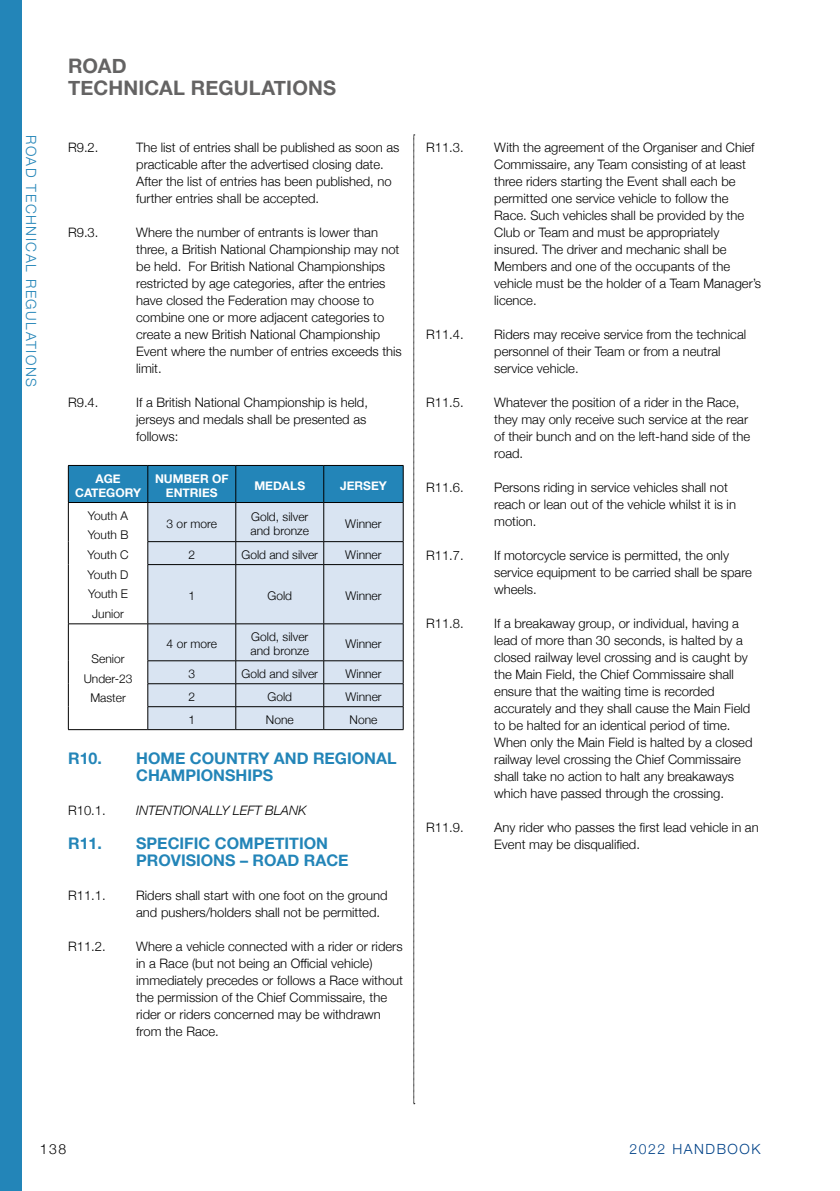
<style>
.page{position:relative;width:840px;height:1191px;background:#fff}
.page>*{position:absolute;margin:0;border:0;box-sizing:border-box;transform-origin:0 0}
.t1{font:700 20px/22px "Helvetica Neue";letter-spacing:.01em;color:#646363}
.t2{font:700 16px/17px "Helvetica Neue";color:#2385b8}
.t3{font:300 14px "Helvetica Neue";letter-spacing:.11em;color:#2385b8}
.t4{font:300 14px "Helvetica Neue";letter-spacing:.11em;color:#004288}
.t5{font:300 14px "Helvetica Neue";color:#000}
.t6{font:300 13px/17px "Helvetica Neue";color:#000}
.t7{font:italic 300 13px "Helvetica Neue";color:#000}
.t8{font:300 12px/19.6px "Helvetica Neue";color:#000;text-align:center}
.t9{font:700 12px/14px "Helvetica Neue";color:#fff;text-align:center}
</style>
<div class="page">
<div style="left:0;top:0;width:22px;height:1191px;background:#2385b8"></div>
<svg style="left:413px;top:135px;width:1px;height:969px"></svg>
<div style="left:69px;top:466px;width:333px;height:36px;background:#2385b8"></div>
<div style="left:148px;top:503px;width:254px;height:226px;background:#d9e4f2"></div>
<hr style="left:68px;top:465px;width:80px;height:1px;background:#000">
<hr style="left:68px;top:466px;width:1px;height:36px;background:#000">
<hr style="left:148px;top:465px;width:88px;height:1px;background:#000">
<hr style="left:147px;top:466px;width:1px;height:36px;background:#000">
<hr style="left:236px;top:465px;width:87px;height:1px;background:#000">
<hr style="left:235px;top:466px;width:1px;height:36px;background:#000">
<hr style="left:323px;top:465px;width:80px;height:1px;background:#000">
<hr style="left:323px;top:466px;width:1px;height:36px;background:#000">
<hr style="left:402px;top:466px;width:1px;height:36px;background:#000">
<hr style="left:68px;top:502px;width:80px;height:1px;background:#000">
<hr style="left:68px;top:503px;width:1px;height:38px;background:#000">
<hr style="left:148px;top:502px;width:88px;height:1px;background:#000">
<hr style="left:147px;top:503px;width:1px;height:38px;background:#000">
<hr style="left:236px;top:502px;width:87px;height:1px;background:#000">
<hr style="left:235px;top:503px;width:1px;height:38px;background:#000">
<hr style="left:323px;top:502px;width:80px;height:1px;background:#000">
<hr style="left:323px;top:503px;width:1px;height:38px;background:#000">
<hr style="left:402px;top:503px;width:1px;height:38px;background:#000">
<svg style="left:68px;top:541px;width:1px;height:23px"></svg>
<hr style="left:147px;top:541px;width:89px;height:1px;background:#000">
<svg style="left:147px;top:542px;width:1px;height:22px"></svg>
<hr style="left:236px;top:541px;width:87px;height:1px;background:#000">
<svg style="left:235px;top:542px;width:1px;height:22px"></svg>
<hr style="left:323px;top:541px;width:80px;height:1px;background:#000">
<svg style="left:323px;top:542px;width:1px;height:22px"></svg>
<svg style="left:402px;top:542px;width:1px;height:22px"></svg>
<hr style="left:68px;top:564px;width:1px;height:59px;background:#000">
<hr style="left:147px;top:564px;width:89px;height:1px;background:#000">
<hr style="left:147px;top:565px;width:1px;height:58px;background:#000">
<hr style="left:236px;top:564px;width:87px;height:1px;background:#000">
<hr style="left:235px;top:565px;width:1px;height:58px;background:#000">
<hr style="left:323px;top:564px;width:80px;height:1px;background:#000">
<hr style="left:323px;top:565px;width:1px;height:58px;background:#000">
<hr style="left:402px;top:565px;width:1px;height:58px;background:#000">
<hr style="left:68px;top:623px;width:80px;height:1px;background:#000">
<hr style="left:68px;top:624px;width:1px;height:37px;background:#000">
<hr style="left:148px;top:623px;width:88px;height:1px;background:#000">
<hr style="left:147px;top:624px;width:1px;height:36px;background:#000">
<hr style="left:236px;top:623px;width:87px;height:1px;background:#000">
<hr style="left:235px;top:624px;width:1px;height:36px;background:#000">
<hr style="left:323px;top:623px;width:80px;height:1px;background:#000">
<hr style="left:323px;top:624px;width:1px;height:36px;background:#000">
<hr style="left:402px;top:624px;width:1px;height:36px;background:#000">
<hr style="left:147px;top:660px;width:89px;height:1px;background:#000">
<hr style="left:236px;top:660px;width:87px;height:1px;background:#000">
<hr style="left:323px;top:660px;width:80px;height:1px;background:#000">
<hr style="left:147px;top:683px;width:89px;height:1px;background:#000">
<hr style="left:236px;top:683px;width:87px;height:1px;background:#000">
<hr style="left:323px;top:683px;width:80px;height:1px;background:#000">
<svg style="left:68px;top:661px;width:1px;height:68px"></svg>
<hr style="left:147px;top:706px;width:89px;height:1px;background:#000">
<svg style="left:147px;top:661px;width:1px;height:68px"></svg>
<hr style="left:236px;top:706px;width:87px;height:1px;background:#000">
<svg style="left:235px;top:661px;width:1px;height:68px"></svg>
<hr style="left:323px;top:706px;width:80px;height:1px;background:#000">
<svg style="left:323px;top:661px;width:1px;height:68px"></svg>
<svg style="left:402px;top:661px;width:1px;height:68px"></svg>
<hr style="left:68px;top:729px;width:80px;height:1px;background:#000">
<hr style="left:148px;top:729px;width:88px;height:1px;background:#000">
<hr style="left:236px;top:729px;width:87px;height:1px;background:#000">
<hr style="left:323px;top:729px;width:80px;height:1px;background:#000">
<p class="t3" style="left:42px;top:135px;width:254px;rotate:90deg">ROAD TECHNICAL REGULATIONS</p>
<h1 class="t1" style="left:68px;top:55px;width:269px">ROAD<br>TECHNICAL REGULATIONS</h1>
<p class="t6" style="left:68px;top:138px;width:32px">R9.2.</p>
<p class="t6" style="left:136px;top:138px;width:264px">The list of entries shall be published as soon as practicable after the advertised closing date.<br>After the list of entries has been published, no further entries shall be accepted.</p>
<p class="t6" style="left:68px;top:223px;width:32px">R9.3.</p>
<p class="t6" style="left:136px;top:223px;width:267px">Where the number of entrants is lower than three, a British National Championship may not be held. For British National Championships restricted by age categories, after the entries have closed the Federation may choose to combine one or more adjacent categories to create a new British National Championship Event where the number of entries exceeds this limit.</p>
<p class="t6" style="left:68px;top:393px;width:32px">R9.4.</p>
<p class="t6" style="left:136px;top:393px;width:233px">If a British National Championship is held, jerseys and medals shall be presented as follows:</p>
<p class="t9" style="left:75px;top:472px;width:67px">AGE<br>CATEGORY</p>
<p class="t9" style="left:155px;top:472px;width:75px">NUMBER OF<br>ENTRIES</p>
<p class="t9" style="left:254px;top:479px;width:52px">MEDALS</p>
<p class="t9" style="left:340px;top:479px;width:48px">JERSEY</p>
<p class="t8" style="left:87px;top:505px;width:43px">Youth A<br>Youth B<br>Youth C<br>Youth D<br>Youth E<br>Junior</p>
<p class="t8" style="left:166px;top:513px;width:52px">3 or more</p>
<p class="t8" style="left:250px;top:509px;width:60px;line-height:14px;text-align:left">Gold, silver and bronze</p>
<p class="t8" style="left:345px;top:513px;width:38px">Winner</p>
<p class="t8" style="left:188px;top:544px;width:8px">2</p>
<p class="t8" style="left:241px;top:544px;width:78px">Gold and silver</p>
<p class="t8" style="left:345px;top:544px;width:38px">Winner</p>
<p class="t8" style="left:188px;top:585px;width:8px">1</p>
<p class="t8" style="left:267px;top:585px;width:26px">Gold</p>
<p class="t8" style="left:345px;top:585px;width:38px">Winner</p>
<p class="t8" style="left:84px;top:648px;width:50px">Senior<br>Under-23<br>Master</p>
<p class="t8" style="left:166px;top:633px;width:52px">4 or more</p>
<p class="t8" style="left:250px;top:629px;width:60px;line-height:14px;text-align:left">Gold, silver and bronze</p>
<p class="t8" style="left:345px;top:633px;width:38px">Winner</p>
<p class="t8" style="left:188px;top:663px;width:8px">3</p>
<p class="t8" style="left:241px;top:663px;width:78px">Gold and silver</p>
<p class="t8" style="left:345px;top:663px;width:38px">Winner</p>
<p class="t8" style="left:188px;top:686px;width:8px">2</p>
<p class="t8" style="left:267px;top:686px;width:26px">Gold</p>
<p class="t8" style="left:345px;top:686px;width:38px">Winner</p>
<p class="t8" style="left:188px;top:709px;width:8px">1</p>
<p class="t8" style="left:266px;top:709px;width:29px">None</p>
<p class="t8" style="left:349px;top:709px;width:29px">None</p>
<p class="t2" style="left:68px;top:750px;width:35px">R10.</p>
<p class="t2" style="left:136px;top:750px;width:262px">HOME COUNTRY AND REGIONAL<br>CHAMPIONSHIPS</p>
<p class="t6" style="left:68px;top:801px;width:39px">R10.1.</p>
<p class="t7" style="left:136px;top:800px;width:172px">INTENTIONALLY LEFT BLANK</p>
<p class="t2" style="left:68px;top:835px;width:35px">R11.</p>
<p class="t2" style="left:136px;top:835px;width:214px">SPECIFIC COMPETITION<br>PROVISIONS – ROAD RACE</p>
<p class="t6" style="left:68px;top:886px;width:39px">R11.1.</p>
<p class="t6" style="left:136px;top:886px;width:253px">Riders shall start with one foot on the ground and pushers/holders shall not be permitted.</p>
<p class="t6" style="left:68px;top:937px;width:39px">R11.2.</p>
<p class="t6" style="left:136px;top:937px;width:268px">Where a vehicle connected with a rider or riders in a Race (but not being an Official vehicle) immediately precedes or follows a Race without the permission of the Chief Commissaire, the rider or riders concerned may be withdrawn from the Race.</p>
<p class="t6" style="left:426px;top:138px;width:39px">R11.3.</p>
<p class="t6" style="left:494px;top:138px;width:268px">With the agreement of the Organiser and Chief Commissaire, any Team consisting of at least three riders starting the Event shall each be permitted one service vehicle to follow the Race. Such vehicles shall be provided by the Club or Team and must be appropriately insured. The driver and mechanic shall be Members and one of the occupants of the vehicle must be the holder of a Team Manager’s licence.</p>
<p class="t6" style="left:426px;top:325px;width:39px">R11.4.</p>
<p class="t6" style="left:494px;top:325px;width:253px">Riders may receive service from the technical personnel of their Team or from a neutral service vehicle.</p>
<p class="t6" style="left:426px;top:393px;width:39px">R11.5.</p>
<p class="t6" style="left:494px;top:393px;width:257px">Whatever the position of a rider in the Race, they may only receive such service at the rear of their bunch and on the left-hand side of the road.</p>
<p class="t6" style="left:426px;top:478px;width:39px">R11.6.</p>
<p class="t6" style="left:494px;top:478px;width:243px">Persons riding in service vehicles shall not reach or lean out of the vehicle whilst it is in motion.</p>
<p class="t6" style="left:426px;top:546px;width:39px">R11.7.</p>
<p class="t6" style="left:494px;top:546px;width:259px">If motorcycle service is permitted, the only service equipment to be carried shall be spare wheels.</p>
<p class="t6" style="left:426px;top:614px;width:39px">R11.8.</p>
<p class="t6" style="left:494px;top:614px;width:259px">If a breakaway group, or individual, having a lead of more than 30 seconds, is halted by a closed railway level crossing and is caught by the Main Field, the Chief Commissaire shall ensure that the waiting time is recorded accurately and they shall cause the Main Field to be halted for an identical period of time.<br>When only the Main Field is halted by a closed railway level crossing the Chief Commissaire shall take no action to halt any breakaways which have passed through the crossing.</p>
<p class="t6" style="left:426px;top:818px;width:39px">R11.9.</p>
<p class="t6" style="left:494px;top:818px;width:266px">Any rider who passes the first lead vehicle in an<br>Event may be disqualified.</p>
<p class="t5" style="left:40px;top:1137px;width:28px">138</p>
<p class="t4" style="left:629px;top:1137px;width:132px">2022 HANDBOOK</p>
</div>
